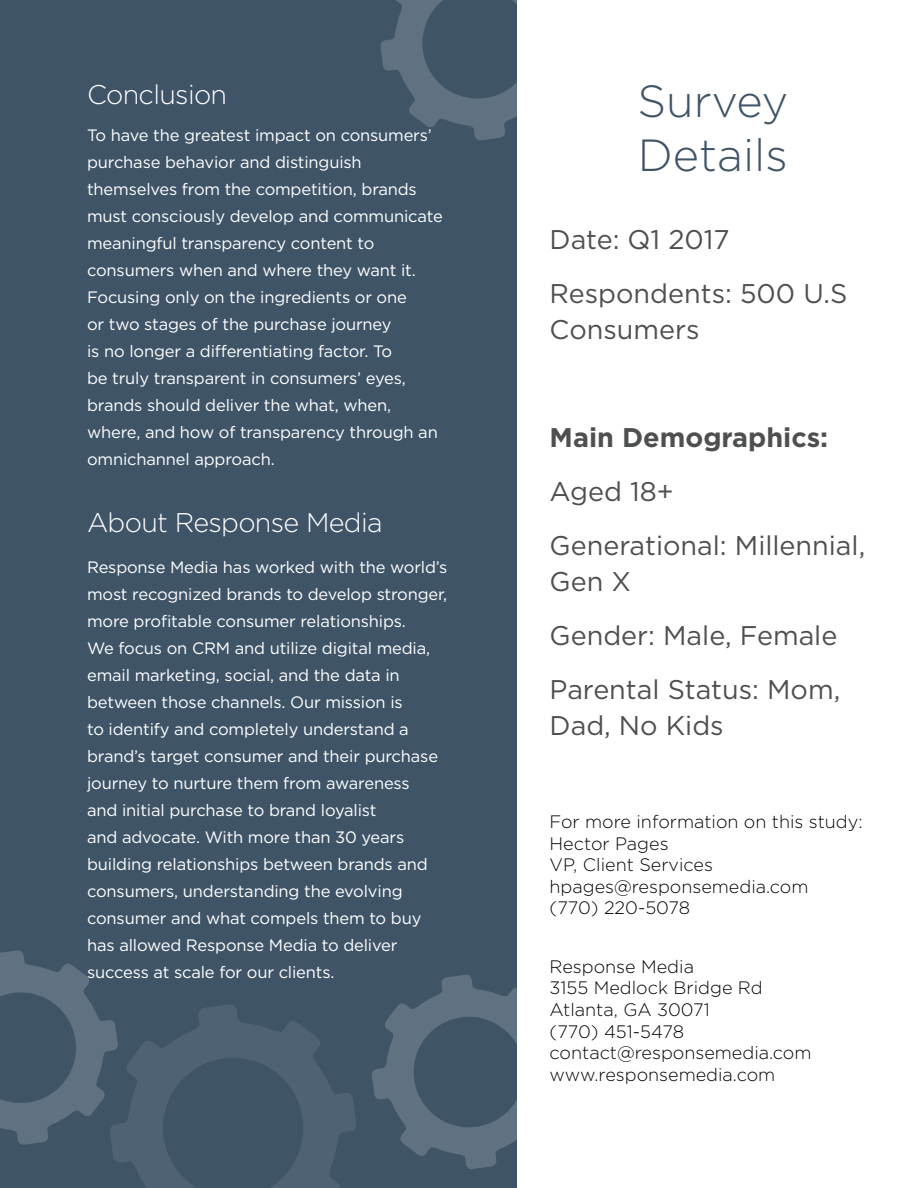
<style>
.page{position:relative;width:918px;height:1188px;background:#fff}
.page>*{position:absolute;margin:0;border:0;box-sizing:border-box;transform-origin:0 0}
.t1{font:300 45px "Gotham";color:#3f5467}
.t2{font:27px/36px "Gotham";color:#4e4f50}
.t3{font:300 27px "Gotham";letter-spacing:-.025em;color:#fff}
.t4{font:700 27px "Gotham";color:#4e4f50}
.t5{font:300 18px/21.6px "Gotham";color:#040503}
.t6{font:16.5px/27px "Gotham";letter-spacing:-.01em;color:#fff}
</style>
<div class="page">
<div style="left:0;top:0;width:516px;height:1188px;background:#3f5467"></div>
<svg style="left:118px;top:1005px;width:238px;height:183px"></svg>
<svg style="left:0;top:950px;width:118px;height:212px"></svg>
<svg style="left:380px;top:0;width:137px;height:141px"></svg>
<svg style="left:372px;top:974px;width:145px;height:195px"></svg>
<p class="t3" style="left:87px;top:77px;width:142px">Conclusion</p>
<p class="t6" style="left:87px;top:121px;width:357px">To have the greatest impact on consumers’ purchase behavior and distinguish themselves from the competition, brands must consciously develop and communicate meaningful transparency content to consumers when and where they want it.<br>Focusing only on the ingredients or one<br>or two stages of the purchase journey<br>is no longer a differentiating factor. To<br>be truly transparent in consumers’ eyes, brands should deliver the what, when, where, and how of transparency through an omnichannel approach.</p>
<p class="t3" style="left:87px;top:505px;width:297px">About Response Media</p>
<p class="t6" style="left:87px;top:553px;width:362px">Response Media has worked with the world’s most recognized brands to develop stronger, more profitable consumer relationships.<br>We focus on CRM and utilize digital media, email marketing, social, and the data in between those channels. Our mission is<br>to identify and completely understand a brand’s target consumer and their purchase journey to nurture them from awareness<br>and initial purchase to brand loyalist<br>and advocate. With more than 30 years building relationships between brands and consumers, understanding the evolving consumer and what compels them to buy has allowed Response Media to deliver success at scale for our clients.</p>
<p class="t1" style="left:637px;top:73px;width:152px">Survey</p>
<p class="t1" style="left:638px;top:127px;width:152px">Details</p>
<p class="t2" style="left:550px;top:221px;width:181px">Date: Q1 2017</p>
<p class="t2" style="left:550px;top:275px;width:299px">Respondents: 500 U.S<br>Consumers</p>
<p class="t4" style="left:550px;top:420px;width:280px">Main Demographics:</p>
<p class="t2" style="left:550px;top:473px;width:126px">Aged 18+</p>
<p class="t2" style="left:550px;top:527px;width:317px">Generational: Millennial,<br>Gen X</p>
<p class="t2" style="left:550px;top:617px;width:289px">Gender: Male, Female</p>
<p class="t2" style="left:550px;top:671px;width:292px">Parental Status: Mom,<br>Dad, No Kids</p>
<p class="t5" style="left:550px;top:810px;width:315px">For more information on this study:</p>
<p class="t5" style="left:550px;top:832px;width:121px">Hector Pages</p>
<p class="t5" style="left:550px;top:853px;width:165px">VP, Client Services</p>
<p class="t5" style="left:550px;top:875px;width:260px">hpages@responsemedia.com</p>
<p class="t5" style="left:550px;top:897px;width:142px">(770) 220-5078</p>
<p class="t5" style="left:550px;top:955px;width:263px">Response Media<br>3155 Medlock Bridge Rd<br>Atlanta, GA 30071<br>(770) 451-5478 contact@responsemedia.com www.responsemedia.com</p>
</div>
